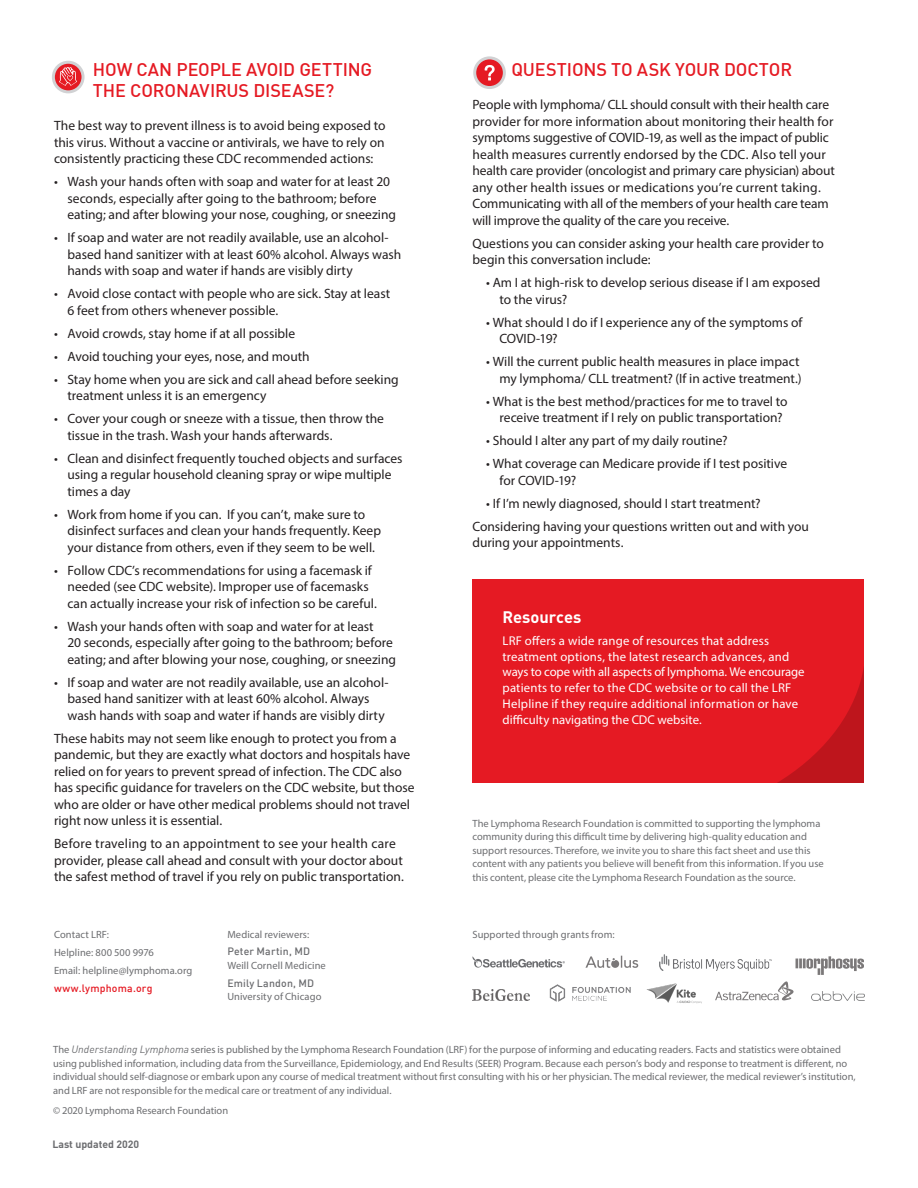
<style>
.page{position:relative;width:918px;height:1188px;background:#fff}
.page>*{position:absolute;margin:0;border:0;box-sizing:border-box;transform-origin:0 0}
.A_Headline{font:500 18px/21px "DIN";letter-spacing:-.005em;color:#e51a23}
.Red_SideBar_Heading{font:700 16.5px "DINOT";letter-spacing:-.005em;color:#fff}
.Body_Copy{font:13.5px/16.5px "Myriad Pro";color:#231f20}
.Red_Sidebar_Body_Cop{font:12.75px/15.8px "Myriad Pro";letter-spacing:.015em;color:#fff}
.Footer{font:10.5px/13.5px "Myriad Pro";letter-spacing:-.005em;color:#6c6d70}
.Footer_2{font:10.5px/13.5px "Myriad Pro";letter-spacing:.005em;color:#6c6d70}
.Footer_Contact{font:10.5px "Myriad Pro";letter-spacing:.01em;color:#6c6d70}
.Bullet_List_-_After{font:10.5px "Myriad Pro";letter-spacing:.01em;color:#6c6d70}
.Footer_Contact-2{font:500 10.5px "DIN";letter-spacing:.02em;color:#e51a23}
.t1{font:700 10.5px "DINOT";color:#6c6d70}
.s1{font-family:"DIN";font-weight:500}
.s2{font-family:"DINOT";font-style:italic}
</style>
<div class="page">
<svg style="left:53px;top:62px;width:30px;height:30px"></svg>
<div style="left:52px;top:61px;width:33px;height:32px;border:3px solid #d1d2d4;border-radius:50%"></div>
<svg style="left:59px;top:67px;width:18px;height:19px"></svg>
<svg style="left:475px;top:58px;width:29px;height:30px"></svg>
<div style="left:473px;top:56px;width:33px;height:33px;border:3px solid #d1d2d4;border-radius:50%"></div>
<svg style="left:485px;top:65px;width:10px;height:15px"></svg>
<div style="left:472px;top:579px;width:392px;height:203px;background:#e51a23"></div>
<svg style="left:779px;top:667px;width:85px;height:115px"></svg>
<svg style="left:472px;top:956px;width:93px;height:12px"></svg>
<img style="left:549px;top:984px;width:82px;height:18px">
<img style="left:659px;top:955px;width:113px;height:15px">
<img style="left:473px;top:990px;width:57px;height:10px">
<img style="left:646px;top:983px;width:56px;height:21px">
<img style="left:812px;top:991px;width:52px;height:9px">
<svg style="left:715px;top:981px;width:79px;height:20px"></svg>
<svg style="left:796px;top:956px;width:68px;height:19px"></svg>
<svg style="left:585px;top:956px;width:53px;height:12px"></svg>
<p class="A_Headline" style="left:93px;top:58px;width:281px">HOW CAN PEOPLE AVOID GETTING<br>THE CORONAVIRUS DISEASE?</p>
<p class="Body_Copy" style="left:54px;top:117px;width:333px;text-align:justify">The best way to prevent illness is to avoid being exposed to this virus. Without a vaccine or antivirals, we have to rely on consistently practicing these CDC recommended actions:</p>
<p class="Body_Copy" style="left:68px;top:173px;width:330px;text-indent:-14px">• Wash your hands often with soap and water for at least 20 seconds, especially after going to the bathroom; before eating; and after blowing your nose, coughing, or sneezing</p>
<p class="Body_Copy" style="left:68px;top:229px;width:335px;text-indent:-14px">• If soap and water are not readily available, use an alcohol&shy;based hand sanitizer with at least 60% alcohol. Always wash hands with soap and water if hands are visibly dirty</p>
<p class="Body_Copy" style="left:68px;top:285px;width:324px;text-indent:-14px">• Avoid close contact with people who are sick. Stay at least<br>6 feet from others whenever possible.</p>
<p class="Body_Copy" style="left:54px;top:325px;width:243px">• Avoid crowds, stay home if at all possible</p>
<p class="Body_Copy" style="left:54px;top:348px;width:257px">• Avoid touching your eyes, nose, and mouth</p>
<p class="Body_Copy" style="left:68px;top:371px;width:333px;text-indent:-14px">• Stay home when you are sick and call ahead before seeking treatment unless it is an emergency</p>
<p class="Body_Copy" style="left:68px;top:410px;width:318px;text-indent:-14px">• Cover your cough or sneeze with a tissue, then throw the tissue in the trash. Wash your hands afterwards.</p>
<p class="Body_Copy" style="left:68px;top:450px;width:337px;text-indent:-14px">• Clean and disinfect frequently touched objects and surfaces using a regular household cleaning spray or wipe multiple times a day</p>
<p class="Body_Copy" style="left:68px;top:506px;width:315px;text-indent:-14px">• Work from home if you can. If you can’t, make sure to disinfect surfaces and clean your hands frequently. Keep your distance from others, even if they seem to be well.</p>
<p class="Body_Copy" style="left:68px;top:562px;width:311px;text-indent:-14px">• Follow CDC’s recommendations for using a facemask if needed (see CDC website). Improper use of facemasks can actually increase your risk of infection so be careful.</p>
<p class="Body_Copy" style="left:68px;top:618px;width:330px;text-indent:-14px">• Wash your hands often with soap and water for at least<br>20 seconds, especially after going to the bathroom; before eating; and after blowing your nose, coughing, or sneezing</p>
<p class="Body_Copy" style="left:68px;top:674px;width:323px;text-indent:-14px">• If soap and water are not readily available, use an alcohol&shy;based hand sanitizer with at least 60% alcohol. Always wash hands with soap and water if hands are visibly dirty</p>
<p class="Body_Copy" style="left:54px;top:730px;width:362px">These habits may not seem like enough to protect you from a pandemic, but they are exactly what doctors and hospitals have relied on for years to prevent spread of infection. The CDC also has specific guidance for travelers on the CDC website, but those who are older or have other medical problems should not travel right now unless it is essential.</p>
<p class="Body_Copy" style="left:54px;top:835px;width:351px">Before traveling to an appointment to see your health care provider, please call ahead and consult with your doctor about the safest method of travel if you rely on public transportation.</p>
<p class="Footer_Contact" style="left:54px;top:928px;width:57px">Contact LRF:</p>
<p class="Footer_Contact" style="left:54px;top:946px;width:101px">Helpline: 800 500 9976</p>
<p class="Footer_Contact" style="left:54px;top:964px;width:140px">Email: helpline@lymphoma.org</p>
<p class="Footer_Contact-2" style="left:54px;top:981px;width:100px">www.lymphoma.org</p>
<p class="Footer_2" style="left:227px;top:927px;width:83px">Medical reviewers:</p>
<p class="Footer_2" style="left:227px;top:945px;width:100px"><span class="s1">Peter Martin, MD<br></span>Weill Cornell Medicine</p>
<p class="Footer_2" style="left:227px;top:976px;width:96px"><span class="s1">Emily Landon, MD<br></span>University of Chicago</p>
<p class="A_Headline" style="left:511px;top:58px;width:282px">QUESTIONS TO ASK YOUR DOCTOR</p>
<p class="Body_Copy" style="left:472px;top:96px;width:364px">People with lymphoma/ CLL should consult with their health care provider for more information about monitoring their health for symptoms suggestive of COVID-19, as well as the impact of public health measures currently endorsed by the CDC. Also tell your health care provider (oncologist and primary care physician) about any other health issues or medications you’re current taking.<br>Communicating with all of the members of your health care team will improve the quality of the care you receive.</p>
<p class="Body_Copy" style="left:472px;top:235px;width:353px">Questions you can consider asking your health care provider to begin this conversation include:</p>
<p class="Body_Copy" style="left:500px;top:274px;width:323px;text-indent:-14px">• Am I at high-risk to develop serious disease if I am exposed to the virus?</p>
<p class="Body_Copy" style="left:500px;top:314px;width:304px;text-indent:-14px">• What should I do if I experience any of the symptoms of<br>COVID-19?</p>
<p class="Body_Copy" style="left:486px;top:353px;width:317px;text-align:right">• Will the current public health measures in place impact my lymphoma/ CLL treatment? (If in active treatment.)</p>
<p class="Body_Copy" style="left:500px;top:393px;width:290px;text-indent:-14px">• What is the best method/practices for me to travel to receive treatment if I rely on public transportation?</p>
<p class="Body_Copy" style="left:486px;top:432px;width:243px">• Should I alter any part of my daily routine?</p>
<p class="Body_Copy" style="left:500px;top:455px;width:289px;text-indent:-14px">• What coverage can Medicare provide if I test positive for COVID-19?</p>
<p class="Body_Copy" style="left:486px;top:495px;width:276px">• If I’m newly diagnosed, should I start treatment?</p>
<p class="Body_Copy" style="left:472px;top:518px;width:338px">Considering having your questions written out and with you during your appointments.</p>
<p class="Red_SideBar_Heading" style="left:502px;top:606px;width:81px">Resources</p>
<p class="Red_Sidebar_Body_Cop" style="left:502px;top:633px;width:304px">LRF offers a wide range of resources that address treatment options, the latest research advances, and ways to cope with all aspects of lymphoma. We encourage patients to refer to the CDC website or to call the LRF Helpline if they require additional information or have difficulty navigating the CDC website.</p>
<p class="Footer" style="left:472px;top:817px;width:353px">The Lymphoma Research Foundation is committed to supporting the lymphoma community during this difficult time by delivering high-quality education and support resources. Therefore, we invite you to share this fact sheet and use this content with any patients you believe will benefit from this information. If you use this content, please cite the Lymphoma Research Foundation as the source.</p>
<p class="Bullet_List_-_After" style="left:472px;top:928px;width:144px">Supported through grants from:</p>
<p class="Footer" style="left:53px;top:1043px;width:804px">The <span class="s2">Understanding Lymphoma</span> series is published by the Lymphoma Research Foundation (LRF) for the purpose of informing and educating readers. Facts and statistics were obtained using published information, including data from the Surveillance, Epidemiology, and End Results (SEER) Program. Because each person’s body and response to treatment is different, no individual should self-diagnose or embark upon any course of medical treatment without first consulting with his or her physician. The medical reviewer, the medical reviewer’s institution, and LRF are not responsible for the medical care or treatment of any individual.</p>
<p class="Footer" style="left:53px;top:1103px;width:177px">© 2020 Lymphoma Research Foundation</p>
<p class="t1" style="left:52px;top:1137px;width:88px">Last updated 2020</p>
</div>
